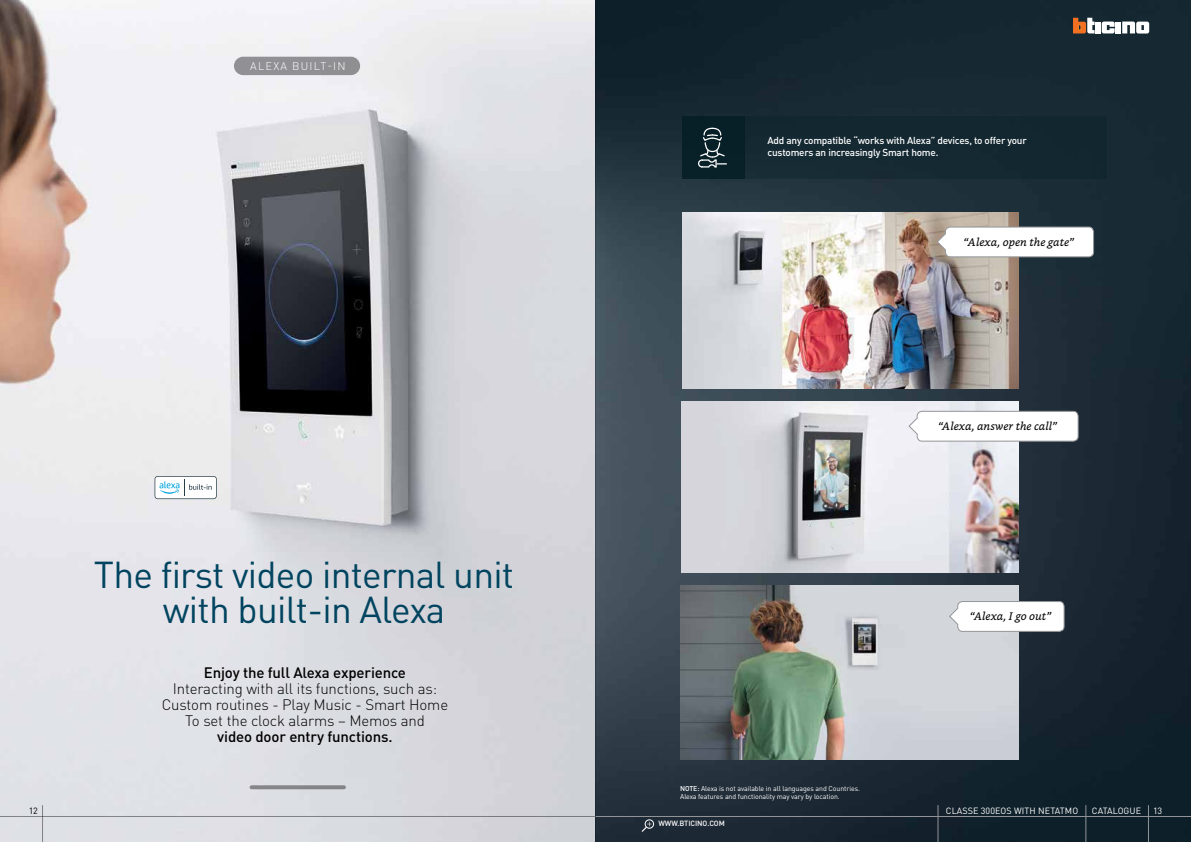
<style>
.page{position:relative;width:1191px;height:842px;background:#fff}
.page>*{position:absolute;margin:0;border:0;box-sizing:border-box;transform-origin:0 0}
.t1{font:37px/35px "DIN Pro";letter-spacing:-.02em;color:#00445f;text-align:center}
.t2{font:300 15px/16px "DIN Pro";letter-spacing:-.01em;color:#000;text-align:center}
.t3{font:500 15px "DIN Pro";letter-spacing:-.01em;color:#000}
.t4{font:italic 11px "Bookerly";color:#000}
.t5{font:300 11px "DIN Pro";letter-spacing:.11em;color:#fff}
.t6{font:500 10px/12px "DIN Pro";letter-spacing:-.02em;color:#fff}
.t7{font:9px "DIN Pro";letter-spacing:.01em;color:#fff}
.t8{font:9px "DIN Pro";color:#000}
.t9{font:500 7.5px "DIN Pro";letter-spacing:-.01em;color:#fff}
.t10{font:7px/8px "DIN Pro";letter-spacing:-.01em;color:#fff}
.s1{font-weight:500}
</style>
<div class="page">
<img style="left:0;top:0;width:1191px;height:842px">
<svg style="left:251px;top:785px;width:93px;height:4px"></svg>
<div style="left:234px;top:57px;width:126px;height:18px;background:#919094;border-radius:9px"></div>
<img style="left:681px;top:401px;width:337px;height:172px">
<img style="left:682px;top:213px;width:336px;height:175px">
<img style="left:680px;top:586px;width:338px;height:174px">
<svg style="left:936px;top:227px;width:158px;height:30px"></svg>
<svg style="left:949px;top:601px;width:115px;height:31px"></svg>
<div style="left:744px;top:116px;width:362px;height:62px;background:#132730"></div>
<div style="left:682px;top:116px;width:62px;height:62px;background:#041e25"></div>
<svg style="left:698px;top:127px;width:29px;height:41px"></svg>
<div style="left:1095px;top:22px;width:5px;height:11px;background:#fff"></div>
<div style="left:1115px;top:22px;width:6px;height:11px;background:#fff"></div>
<svg style="left:1073px;top:18px;width:21px;height:15px"></svg>
<svg style="left:1101px;top:21px;width:13px;height:12px"></svg>
<svg style="left:1122px;top:22px;width:27px;height:12px"></svg>
<svg style="left:908px;top:411px;width:170px;height:31px"></svg>
<hr style="left:1085px;top:816px;width:63px;height:1px;background:#939598">
<hr style="left:937px;top:805px;width:1px;height:37px;background:#939598">
<hr style="left:1085px;top:805px;width:1px;height:37px;background:#939598">
<hr style="left:1148px;top:805px;width:1px;height:37px;background:#939598">
<hr style="left:1148px;top:816px;width:43px;height:1px;background:#939598">
<hr style="left:595px;top:816px;width:490px;height:1px;background:#939598">
<div style="left:644px;top:819px;width:10px;height:10px;border:1px solid #fff;border-radius:50%"></div>
<svg style="left:641px;top:822px;width:10px;height:10px"></svg>
<svg style="left:155px;top:476px;width:62px;height:23px"></svg>
<p class="t5" style="left:250px;top:59px;width:97px">ALEXA BUILT-IN</p>
<p class="t8" style="left:29px;top:804px;width:11px">12</p>
<h1 class="t1" style="left:94px;top:554px;width:422px">The first video internal unit with built-in Alexa</h1>
<p class="t3" style="left:204px;top:662px;width:204px">Enjoy the full Alexa experience</p>
<p class="t2" style="left:162px;top:680px;width:288px">Interacting with all its functions, such as:<br>Custom routines - Play Music - Smart Home<br>To set the clock alarms – Memos and</p>
<p class="t3" style="left:217px;top:726px;width:177px">video door entry functions.</p>
<p class="t6" style="left:767px;top:134px;width:261px">Add any compatible “works with Alexa” devices, to offer your customers an increasingly Smart home.</p>
<p class="t4" style="left:963px;top:235px;width:113px">“Alexa, open the gate”</p>
<p class="t4" style="left:938px;top:420px;width:121px">“Alexa, answer the call”</p>
<p class="t10" style="left:680px;top:784px;width:181px"><span class="s1">NOTE:</span> Alexa is not available in all languages and Countries.<br>Alexa features and functionality may vary by location.</p>
<p class="t9" style="left:658px;top:818px;width:68px">WWW.BTICINO.COM</p>
<p class="t4" style="left:969px;top:610px;width:84px">“Alexa, I go out”</p>
<p class="t7" style="left:946px;top:804px;width:134px">CLASSE 300EOS WITH NETATMO</p>
<p class="t7" style="left:1092px;top:804px;width:51px">CATALOGUE</p>
<p class="t7" style="left:1153px;top:804px;width:11px">13</p>
</div>
